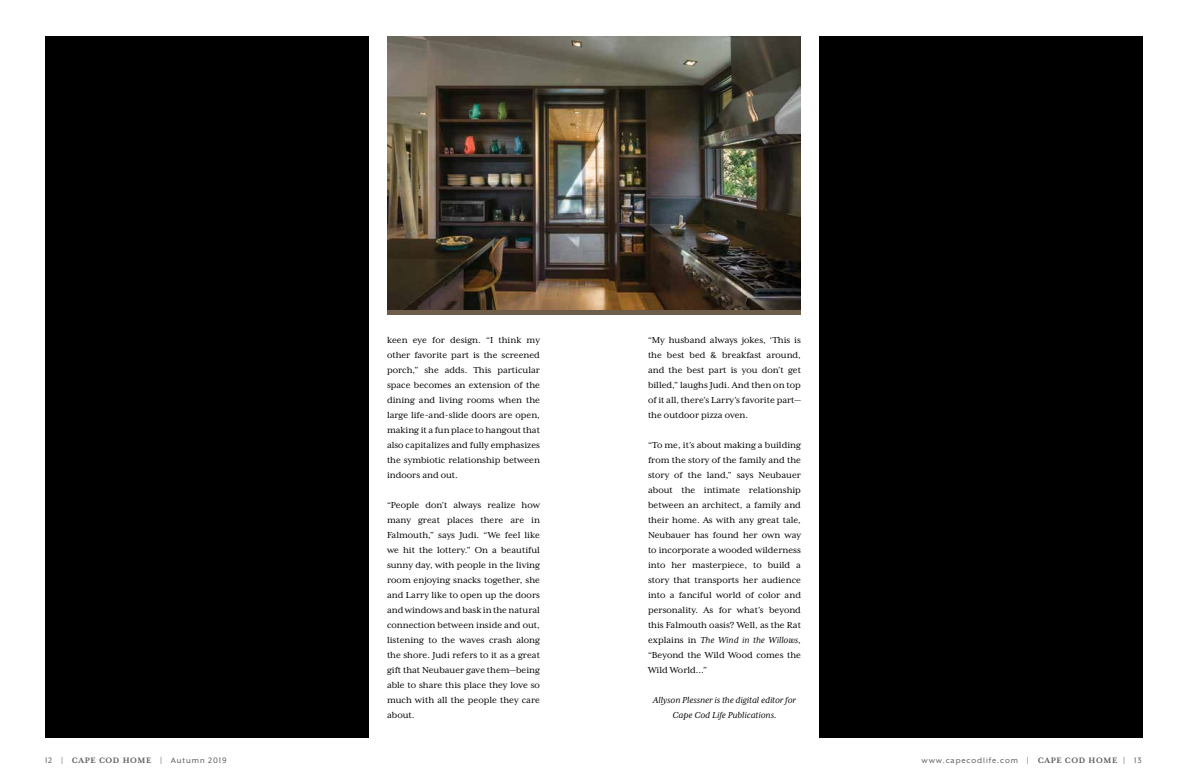
<style>
.page{position:relative;width:1188px;height:783px;background:#fff}
.page>*{position:absolute;margin:0;border:0;box-sizing:border-box;transform-origin:0 0}
.t1{font:10px/15px "Mrs Eaves XL Serif OT";color:#000;text-align:justify}
.t2{font:italic 10px/15px "Mrs Eaves XL Serif OT";color:#000;text-align:center}
.t3{font:9px "Mr Eaves XL San R";letter-spacing:.1em;color:#58595b}
.s1{font-style:italic}
.s2{font-family:"Mrs Eaves XL Serif OT";font-weight:700}
</style>
<div class="page">
<div style="left:45px;top:36px;width:324px;height:702px;background:#000"></div>
<div style="left:819px;top:36px;width:324px;height:702px;background:#000"></div>
<img style="left:387px;top:36px;width:414px;height:274px">
<div style="left:387px;top:310px;width:414px;height:5px;background:#6e5d49"></div>
<p class="t1" style="left:387px;top:333px;width:155px">keen eye for design. “I think my other favorite part is the screened porch,” she adds. This particular space becomes an extension of the dining and living rooms when the large life-and-slide doors are open, making it a fun place to hangout that also capitalizes and fully emphasizes the symbiotic relationship between indoors and out.</p>
<p class="t1" style="left:387px;top:498px;width:155px">“People don’t always realize how many great places there are in Falmouth,” says Judi. “We feel like we hit the lottery.” On a beautiful sunny day, with people in the living room enjoying snacks together, she and Larry like to open up the doors and windows and bask in the natural connection between inside and out, listening to the waves crash along the shore. Judi refers to it as a great gift that Neubauer gave them—being able to share this place they love so much with all the people they care about.</p>
<p class="t1" style="left:648px;top:333px;width:155px">“My husband always jokes, ‘This is the best bed &amp; breakfast around, and the best part is you don’t get billed,” laughs Judi. And then on top of it all, there’s Larry’s favorite part— the outdoor pizza oven.</p>
<p class="t1" style="left:648px;top:438px;width:155px">“To me, it’s about making a building from the story of the family and the story of the land,” says Neubauer about the intimate relationship between an architect, a family and their home. As with any great tale, Neubauer has found her own way to incorporate a wooded wilderness into her masterpiece, to build a story that transports her audience into a fanciful world of color and personality. As for what’s beyond this Falmouth oasis? Well, as the Rat explains in <span class="s1">The Wind in the Willows</span>, “Beyond the Wild Wood comes the Wild World…”</p>
<p class="t2" style="left:653px;top:693px;width:145px">Allyson Plessner is the digital editor for<br>Cape Cod Life Publications.</p>
<p class="t3" style="left:45px;top:756px;width:183px">12 | <span class="s2">CAPE COD HOME</span> | Autumn 2019</p>
<p class="t3" style="left:922px;top:756px;width:221px">www.capecodlife.com | <span class="s2">CAPE COD HOME</span> | 13</p>
</div>
